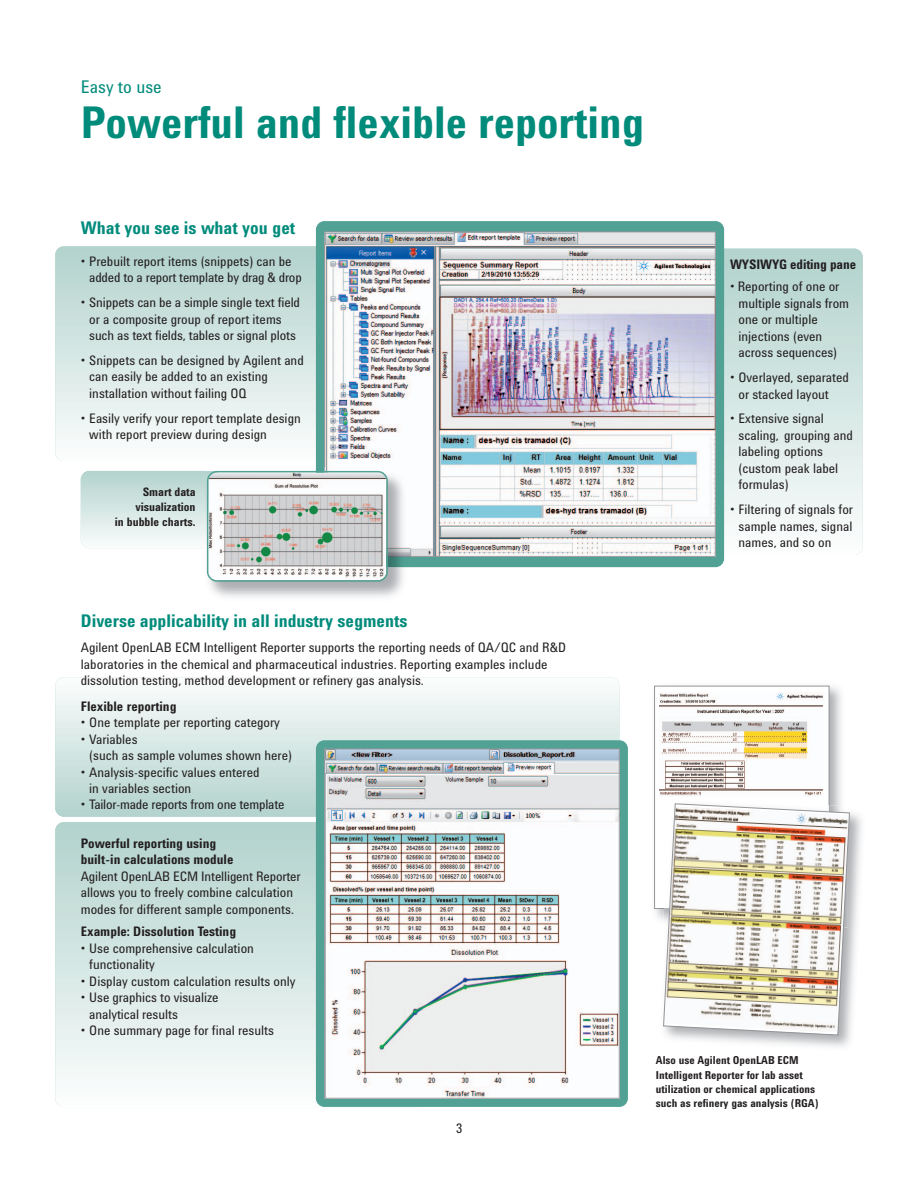
<style>
.page{position:relative;width:918px;height:1188px;background:#fff}
.page>*{position:absolute;margin:0;border:0;box-sizing:border-box;transform-origin:0 0}
.t1{font:700 45px "Agilent Cond";color:#008b7b}
.t2{font:700 18px "Agilent Cond";color:#008b7b}
.t3{font:18px "Agilent Cond";color:#008b7b}
.t4{font:13.5px/16.5px "Agilent Cond";color:#231f20}
.t5{font:700 13.5px/16.5px "Agilent Cond";color:#231f20}
.t6{font:700 12px/15px "Agilent Cond";letter-spacing:-.005em;color:#231f20;text-align:right}
.t7{font:700 11.25px/14.2px "Agilent Cond";color:#231f20}
</style>
<div class="page">
<div style="left:55px;top:677px;width:564px;height:140px;background:linear-gradient(to bottom,#fcfdfd,#b3d2cd);border-radius:9px"></div>
<div style="left:55px;top:822px;width:372px;height:285px;background:linear-gradient(to bottom,#b2d2cc,#fbfdfd);border-radius:9px"></div>
<div style="left:316px;top:740px;width:312px;height:367px;background:#51a295;border-radius:9px"></div>
<div style="left:55px;top:246px;width:368px;height:215px;background:linear-gradient(to bottom,#b2d2cc,#fbfdfd);border-radius:9px"></div>
<div style="left:430px;top:249px;width:433px;height:306px;background:linear-gradient(to bottom,#b2d2cc,#fbfdfd);border-radius:9px"></div>
<svg style="left:316px;top:221px;width:408px;height:346px;background:#67a79e"></svg>
<img style="left:327px;top:234px;width:386px;height:321px">
<img style="left:326px;top:751px;width:291px;height:345px">
<div style="left:324px;top:749px;width:295px;height:349px;border:1px solid #939598"></div>
<img style="left:654px;top:685px;width:187px;height:230px">
<div style="left:655px;top:686px;width:174px;height:222px;background:#fff"></div>
<img style="left:659px;top:693px;width:164px;height:103px">
<div style="left:654px;top:686px;width:175px;height:223px;border:1px solid #939598"></div>
<svg style="left:663px;top:804px;width:187px;height:231px"></svg>
<div style="left:81px;top:471px;width:140px;height:77px;background:linear-gradient(to bottom,#b3d3cd,#f9fcfc);border-radius:9px"></div>
<img style="left:324px;top:467px;width:80px;height:100px">
<img style="left:325px;top:467px;width:85px;height:89px">
<img style="left:203px;top:471px;width:4px;height:77px">
<svg style="left:207px;top:471px;width:181px;height:111px"></svg>
<h2 class="t3" style="left:81px;top:81px;width:82px">Easy to use</h2>
<h1 class="t1" style="left:81px;top:107px;width:565px">Powerful and flexible reporting</h1>
<h2 class="t2" style="left:81px;top:221px;width:216px">What you see is what you get</h2>
<p class="t4" style="left:89px;top:254px;width:214px;text-indent:-9px">• Prebuilt report items (snippets) can be added to a report template by drag &amp; drop</p>
<p class="t4" style="left:89px;top:295px;width:212px;text-indent:-9px">• Snippets can be a simple single text field or a composite group of report items such as text fields, tables or signal plots</p>
<p class="t4" style="left:89px;top:353px;width:216px;text-indent:-9px">• Snippets can be designed by Agilent and can easily be added to an existing installation without failing OQ</p>
<p class="t4" style="left:89px;top:411px;width:213px;text-indent:-9px">• Easily verify your report template design with report preview during design</p>
<p class="t6" style="left:115px;top:486px;width:82px">Smart data visualization<br>in bubble charts.</p>
<h2 class="t2" style="left:81px;top:614px;width:328px">Diverse applicability in all industry segments</h2>
<p class="t4" style="left:81px;top:641px;width:487px">Agilent OpenLAB ECM Intelligent Reporter supports the reporting needs of QA/QC and R&amp;D laboratories in the chemical and pharmaceutical industries. Reporting examples include dissolution testing, method development or refinery gas analysis.</p>
<p class="t5" style="left:81px;top:699px;width:97px">Flexible reporting</p>
<p class="t4" style="left:81px;top:715px;width:201px">• One template per reporting category</p>
<p class="t4" style="left:89px;top:732px;width:204px;text-indent:-9px">• Variables<br>(such as sample volumes shown here)</p>
<p class="t4" style="left:89px;top:765px;width:172px;text-indent:-9px">• Analysis-specific values entered in variables section</p>
<p class="t4" style="left:81px;top:798px;width:205px">• Tailor-made reports from one template</p>
<p class="t5" style="left:81px;top:836px;width:154px">Powerful reporting using built-in calculations module</p>
<p class="t4" style="left:81px;top:869px;width:221px">Agilent OpenLAB ECM Intelligent Reporter allows you to freely combine calculation modes for different sample components.</p>
<p class="t5" style="left:81px;top:925px;width:157px">Example: Dissolution Testing</p>
<p class="t4" style="left:89px;top:941px;width:166px;text-indent:-9px">• Use comprehensive calculation functionality</p>
<p class="t4" style="left:81px;top:974px;width:216px">• Display custom calculation results only</p>
<p class="t4" style="left:89px;top:991px;width:131px;text-indent:-9px">• Use graphics to visualize analytical results</p>
<p class="t4" style="left:81px;top:1024px;width:195px">• One summary page for final results</p>
<p class="t4" style="left:456px;top:1121px;width:8px">3</p>
<p class="t5" style="left:730px;top:257px;width:128px">WYSIWYG editing pane</p>
<p class="t4" style="left:739px;top:280px;width:112px;text-indent:-9px">• Reporting of one or multiple signals from one or multiple injections (even across sequences)</p>
<p class="t4" style="left:739px;top:370px;width:112px;text-indent:-9px">• Overlayed, separated or stacked layout</p>
<p class="t4" style="left:739px;top:412px;width:116px;text-indent:-9px">• Extensive signal scaling, grouping and labeling options (custom peak label formulas)</p>
<p class="t4" style="left:739px;top:502px;width:116px;text-align:justify;text-indent:-9px">• Filtering of signals for sample names, signal names, and so on</p>
<p class="t7" style="left:656px;top:1054px;width:165px">Also use Agilent OpenLAB ECM Intelligent Reporter for lab asset utilization or chemical applications such as refinery gas analysis (RGA)</p>
</div>
